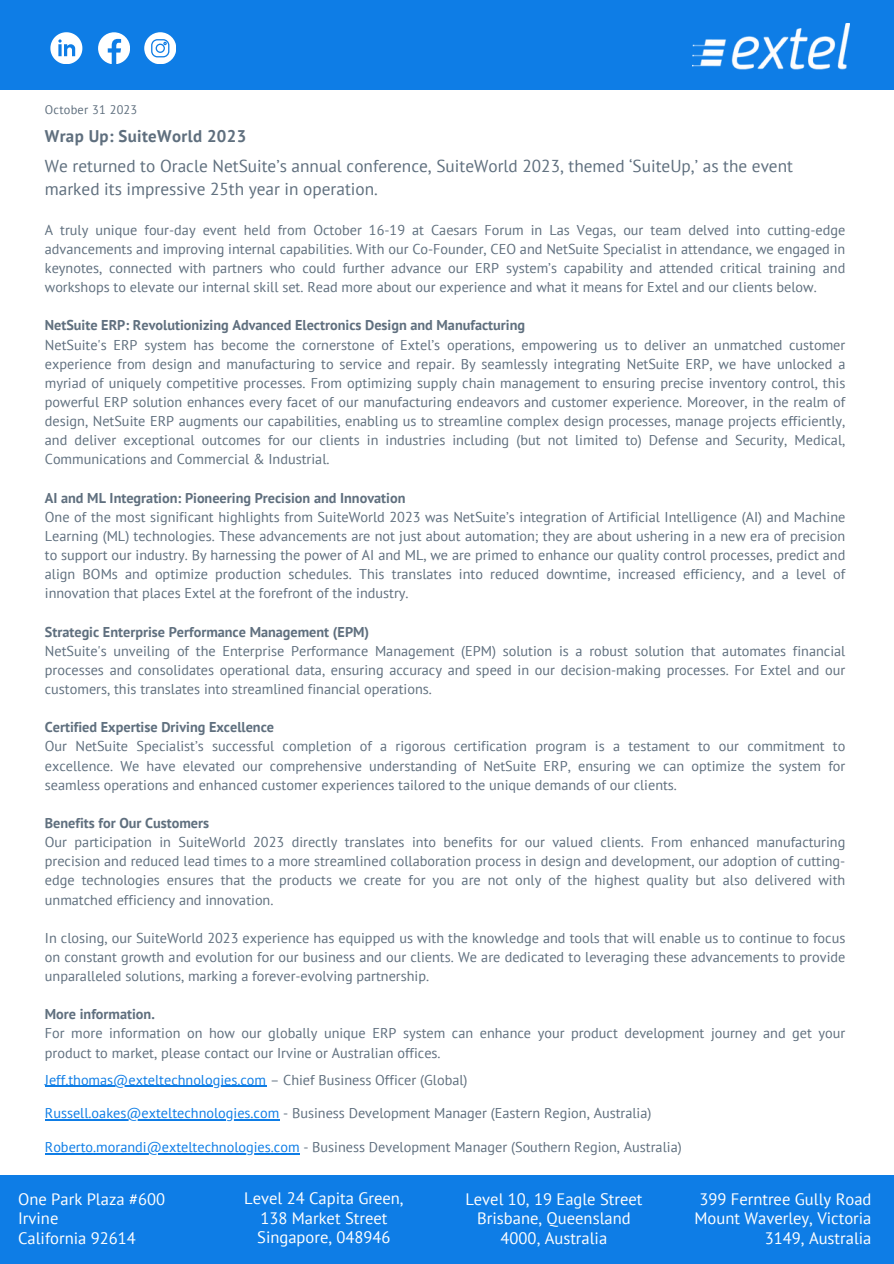
<style>
.page{position:relative;width:894px;height:1264px;background:#fff}
.page>*{position:absolute;margin:0;border:0;box-sizing:border-box;transform-origin:0 0}
.t1{font:17.25px/23.7px "PT Sans";color:#5f6f7e}
.t2{font:700 16.8px "PT Sans";letter-spacing:.02em;color:#5f6f7e}
.t3{font:16.5px/19.2px "PT Sans";color:#fff;text-align:center}
.t4{font:14.25px/19.2px "PT Sans";color:#5f6f7e;text-align:justify}
.t5{font:700 14.25px "PT Sans";color:#5f6f7e}
.t6{font:14.25px "PT Sans";color:#0e7de6}
.t7{font:12.3px "PT Sans";letter-spacing:.02em;color:#5f6f7e}
.s1{color:#5f6f7e}
.s2{color:#0e7de6}
</style>
<div class="page">
<div style="left:0;top:1175px;width:893px;height:88px;background:#0e7de6"></div>
<div style="left:0;top:0;width:893px;height:90px;background:#0e7de6"></div>
<svg style="left:50px;top:32px;width:32px;height:32px"></svg>
<svg style="left:98px;top:32px;width:31px;height:32px"></svg>
<svg style="left:144px;top:32px;width:32px;height:32px"></svg>
<img style="left:692px;top:24px;width:157px;height:46px">
<hr style="left:45px;top:1085px;width:221px;height:1px;background:#0e7de6">
<hr style="left:45px;top:1119px;width:234px;height:1px;background:#0e7de6">
<hr style="left:45px;top:1153px;width:254px;height:1px;background:#0e7de6">
<p class="t7" style="left:45px;top:101px;width:94px">October 31 2023</p>
<p class="t2" style="left:45px;top:125px;width:203px">Wrap Up: SuiteWorld 2023</p>
<p class="t1" style="left:45px;top:153px;width:749px">We returned to Oracle NetSuite’s annual conference, SuiteWorld 2023, themed ‘SuiteUp,’ as the event marked its impressive 25th year in operation.</p>
<p class="t4" style="left:45px;top:220px;width:801px">A truly unique four-day event held from October 16-19 at Caesars Forum in Las Vegas, our team delved into cutting-edge advancements and improving internal capabilities. With our Co-Founder, CEO and NetSuite Specialist in attendance, we engaged in keynotes, connected with partners who could further advance our ERP system’s capability and attended critical training and workshops to elevate our internal skill set. Read more about our experience and what it means for Extel and our clients below.</p>
<p class="t5" style="left:45px;top:316px;width:481px">NetSuite ERP: Revolutionizing Advanced Electronics Design and Manufacturing</p>
<p class="t4" style="left:45px;top:335px;width:801px">NetSuite's ERP system has become the cornerstone of Extel’s operations, empowering us to deliver an unmatched customer experience from design and manufacturing to service and repair. By seamlessly integrating NetSuite ERP, we have unlocked a myriad of uniquely competitive processes. From optimizing supply chain management to ensuring precise inventory control, this powerful ERP solution enhances every facet of our manufacturing endeavors and customer experience. Moreover, in the realm of design, NetSuite ERP augments our capabilities, enabling us to streamline complex design processes, manage projects efficiently, and deliver exceptional outcomes for our clients in industries including (but not limited to) Defense and Security, Medical, Communications and Commercial &amp; Industrial.</p>
<p class="t5" style="left:45px;top:488px;width:362px">AI and ML Integration: Pioneering Precision and Innovation</p>
<p class="t4" style="left:45px;top:507px;width:801px">One of the most significant highlights from SuiteWorld 2023 was NetSuite’s integration of Artificial Intelligence (AI) and Machine Learning (ML) technologies. These advancements are not just about automation; they are about ushering in a new era of precision to support our industry. By harnessing the power of AI and ML, we are primed to enhance our quality control processes, predict and align BOMs and optimize production schedules. This translates into reduced downtime, increased efficiency, and a level of innovation that places Extel at the forefront of the industry.</p>
<p class="t5" style="left:45px;top:622px;width:326px">Strategic Enterprise Performance Management (EPM)</p>
<p class="t4" style="left:45px;top:641px;width:801px">NetSuite's unveiling of the Enterprise Performance Management (EPM) solution is a robust solution that automates financial processes and consolidates operational data, ensuring accuracy and speed in our decision-making processes. For Extel and our customers, this translates into streamlined financial operations.</p>
<p class="t5" style="left:45px;top:717px;width:231px">Certified Expertise Driving Excellence</p>
<p class="t4" style="left:45px;top:736px;width:801px">Our NetSuite Specialist’s successful completion of a rigorous certification program is a testament to our commitment to excellence. We have elevated our comprehensive understanding of NetSuite ERP, ensuring we can optimize the system for seamless operations and enhanced customer experiences tailored to the unique demands of our clients.</p>
<p class="t5" style="left:45px;top:813px;width:166px">Benefits for Our Customers</p>
<p class="t4" style="left:45px;top:832px;width:801px">Our participation in SuiteWorld 2023 directly translates into benefits for our valued clients. From enhanced manufacturing precision and reduced lead times to a more streamlined collaboration process in design and development, our adoption of cutting&shy;edge technologies ensures that the products we create for you are not only of the highest quality but also delivered with unmatched efficiency and innovation.</p>
<p class="t4" style="left:45px;top:927px;width:801px">In closing, our SuiteWorld 2023 experience has equipped us with the knowledge and tools that will enable us to continue to focus on constant growth and evolution for our business and our clients. We are dedicated to leveraging these advancements to provide unparalleled solutions, marking a forever-evolving partnership.</p>
<p class="t5" style="left:45px;top:1004px;width:111px">More information.</p>
<p class="t4" style="left:45px;top:1023px;width:801px">For more information on how our globally unique ERP system can enhance your product development journey and get your product to market, please contact our Irvine or Australian offices.</p>
<p class="t6" style="left:45px;top:1069px;width:424px">Jeff.thomas@exteltechnologies.com <span class="s1">– Chief Business Officer (Global)</span></p>
<p class="t4" style="left:45px;top:1103px;width:608px"><span class="s2">Russell.oakes@exteltechnologies.com</span> - Business Development Manager (Eastern Region, Australia)</p>
<p class="t4" style="left:45px;top:1137px;width:638px"><span class="s2">Roberto.morandi@exteltechnologies.com</span> - Business Development Manager (Southern Region, Australia)</p>
<p class="t3" style="left:18px;top:1189px;width:148px">One Park Plaza #600</p>
<p class="t3" style="left:18px;top:1208px;width:42px">Irvine</p>
<p class="t3" style="left:18px;top:1227px;width:119px">California 92614</p>
<p class="t3" style="left:244px;top:1188px;width:161px">Level 24 Capita Green,<br>138 Market Street<br>Singapore, 048946</p>
<p class="t3" style="left:465px;top:1189px;width:179px">Level 10, 19 Eagle Street</p>
<p class="t3" style="left:477px;top:1208px;width:155px">Brisbane, Queensland</p>
<p class="t3" style="left:500px;top:1227px;width:108px">4000, Australia</p>
<p class="t3" style="left:699px;top:1189px;width:174px">399 Ferntree Gully Road</p>
<p class="t3" style="left:694px;top:1208px;width:178px">Mount Waverley, Victoria</p>
<p class="t3" style="left:764px;top:1227px;width:108px">3149, Australia</p>
</div>
